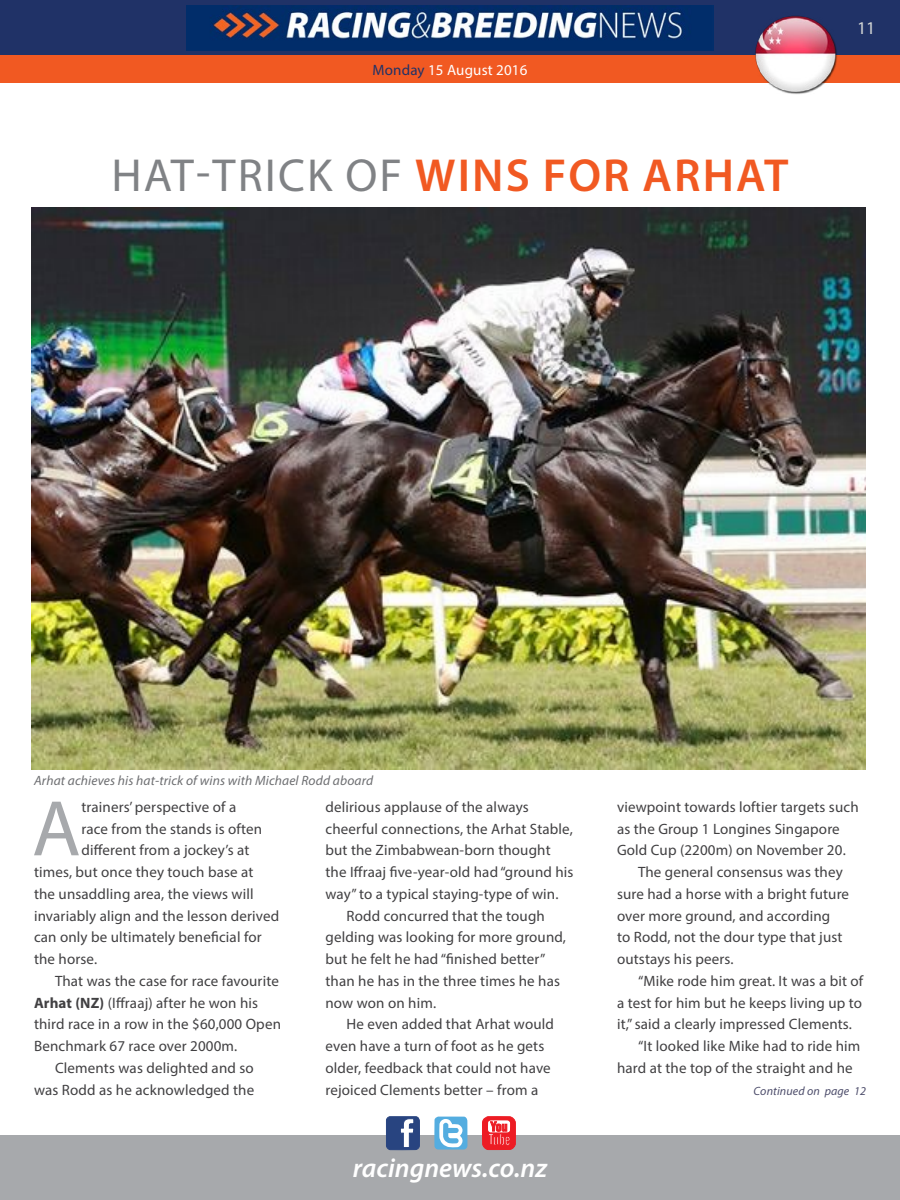
<style>
.page{position:relative;width:900px;height:1200px;background:#fff}
.page>*{position:absolute;margin:0;border:0;box-sizing:border-box;transform-origin:0 0}
.t1{font:79.5px "Myriad Pro";color:#a7a9ac}
.t2{font:600 46.5px "Myriad Pro";letter-spacing:.045em;color:#f15922}
.t3{font:italic 600 27px "Myriad Pro";color:#fff}
.t4{font:18px "Myriad Pro";color:#d1d4d4}
.t5{font:15px "Myriad Pro";letter-spacing:.01em;color:#414042}
.t6{font:15px "Myriad Pro";letter-spacing:.01em;color:#fff}
.t7{font:italic 13.5px "Myriad Pro";letter-spacing:.01em;color:#6d6e71}
.t8{font:italic 12px "Myriad Pro";letter-spacing:.01em;color:#4d4d6b}
.s1{color:#203267}
.s2{font-weight:400;color:#808285}
.s3{font-weight:700}
</style>
<div class="page">
<div style="left:0;top:1136px;width:900px;height:64px;background:#a7a9ac"></div>
<svg style="left:386px;top:1117px;width:34px;height:33px"></svg>
<svg style="left:434px;top:1117px;width:33px;height:33px"></svg>
<svg style="left:482px;top:1116px;width:34px;height:34px"></svg>
<div style="left:0;top:0;width:900px;height:64px;background:#203267"></div>
<img style="left:187px;top:5px;width:526px;height:46px">
<div style="left:0;top:56px;width:900px;height:27px;background:#f15922"></div>
<img style="left:32px;top:208px;width:834px;height:561px">
<img style="left:752px;top:15px;width:88px;height:79px">
<p class="t6" style="left:373px;top:61px;width:156px"><span class="s1">Monday</span> 15 August 2016</p>
<h2 class="t2" style="left:112px;top:146px;width:678px"><span class="s2">Hat-trick of</span> WINS FOR ARHAT</h2>
<p class="t4" style="left:857px;top:17px;width:20px">11</p>
<p class="t7" style="left:34px;top:773px;width:341px">Arhat achieves his hat-trick of wins with Michael Rodd aboard</p>
<p class="t5" style="left:326px;top:798px;width:205px">delirious applause of the always</p>
<p class="t5" style="left:326px;top:819px;width:249px">cheerful connections, the Arhat Stable,</p>
<p class="t5" style="left:326px;top:841px;width:227px">but the Zimbabwean-born thought</p>
<p class="t5" style="left:326px;top:863px;width:250px">the Iffraaj five-year-old had “ground his</p>
<p class="t5" style="left:326px;top:885px;width:235px">way” to a typical staying-type of win.</p>
<p class="t5" style="left:347px;top:906px;width:200px">Rodd concurred that the tough</p>
<p class="t5" style="left:326px;top:928px;width:242px">gelding was looking for more ground,</p>
<p class="t5" style="left:326px;top:950px;width:221px">but he felt he had “finished better”</p>
<p class="t5" style="left:326px;top:972px;width:236px">than he has in the three times he has</p>
<p class="t5" style="left:326px;top:993px;width:112px">now won on him.</p>
<p class="t5" style="left:347px;top:1015px;width:209px">He even added that Arhat would</p>
<p class="t5" style="left:326px;top:1037px;width:220px">even have a turn of foot as he gets</p>
<p class="t5" style="left:326px;top:1059px;width:227px">older, feedback that could not have</p>
<p class="t5" style="left:326px;top:1080px;width:214px">rejoiced Clements better – from a</p>
<h1 class="t1" style="left:32px;top:780px;width:50px">A</h1>
<p class="t5" style="left:81px;top:798px;width:156px">trainers’ perspective of a</p>
<p class="t5" style="left:81px;top:819px;width:182px">race from the stands is often</p>
<p class="t5" style="left:81px;top:841px;width:170px">different from a jockey’s at</p>
<p class="t5" style="left:34px;top:863px;width:221px">times, but once they touch base at</p>
<p class="t5" style="left:34px;top:885px;width:221px">the unsaddling area, the views will</p>
<p class="t5" style="left:34px;top:906px;width:247px">invariably align and the lesson derived</p>
<p class="t5" style="left:34px;top:928px;width:229px">can only be ultimately beneficial for</p>
<p class="t5" style="left:34px;top:950px;width:65px">the horse.</p>
<p class="t5" style="left:55px;top:972px;width:225px">That was the case for race favourite</p>
<p class="t5" style="left:34px;top:993px;width:226px"><span class="s3">Arhat (NZ)</span> (Iffraaj) after he won his</p>
<p class="t5" style="left:34px;top:1015px;width:248px">third race in a row in the $60,000 Open</p>
<p class="t5" style="left:34px;top:1037px;width:205px">Benchmark 67 race over 2000m.</p>
<p class="t5" style="left:55px;top:1059px;width:200px">Clements was delighted and so</p>
<p class="t5" style="left:34px;top:1080px;width:222px">was Rodd as he acknowledged the</p>
<h3 class="t3" style="left:353px;top:1150px;width:196px">racingnews.co.nz</h3>
<p class="t5" style="left:617px;top:798px;width:243px">viewpoint towards loftier targets such</p>
<p class="t5" style="left:617px;top:819px;width:224px">as the Group 1 Longines Singapore</p>
<p class="t5" style="left:617px;top:841px;width:230px">Gold Cup (2200m) on November 20.</p>
<p class="t5" style="left:638px;top:863px;width:206px">The general consensus was they</p>
<p class="t5" style="left:617px;top:885px;width:234px">sure had a horse with a bright future</p>
<p class="t5" style="left:617px;top:906px;width:215px">over more ground, and according</p>
<p class="t5" style="left:617px;top:928px;width:227px">to Rodd, not the dour type that just</p>
<p class="t5" style="left:617px;top:950px;width:118px">outstays his peers.</p>
<p class="t5" style="left:638px;top:972px;width:227px">“Mike rode him great. I t was a bit of</p>
<p class="t5" style="left:617px;top:993px;width:247px">a test for him but he keeps living up to</p>
<p class="t5" style="left:617px;top:1015px;width:236px">it,” said a clearly impressed Clements.</p>
<p class="t5" style="left:638px;top:1037px;width:224px">“It looked like Mike had to ride him</p>
<p class="t5" style="left:617px;top:1059px;width:237px">hard at the top of the straight and he</p>
<p class="t8" style="left:754px;top:1083px;width:114px">Continued on page 12</p>
</div>
